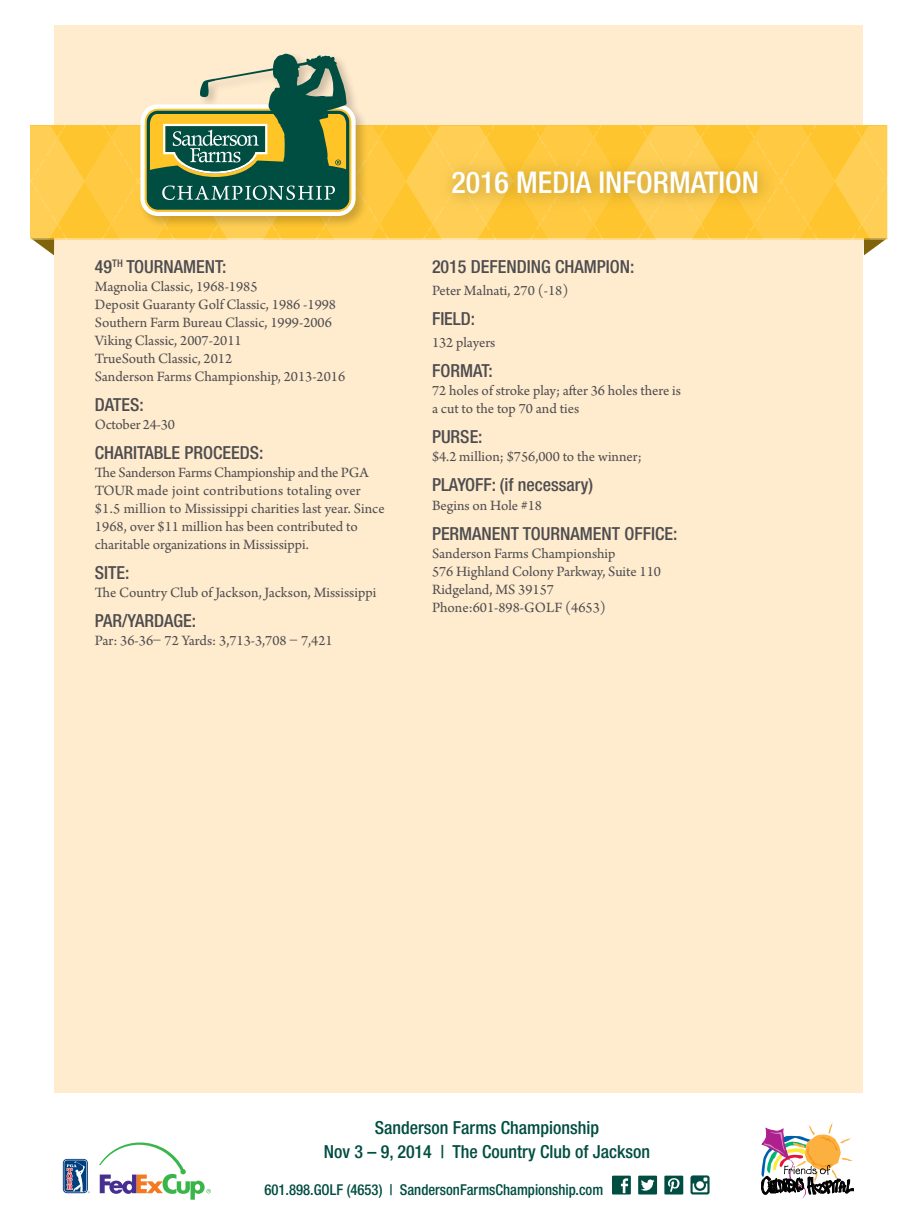
<style>
.page{position:relative;width:918px;height:1228px;background:#fff}
.page>*{position:absolute;margin:0;border:0;box-sizing:border-box;transform-origin:0 0}
.t1{font:500 condensed 30px "Helvetica Neue LT Std";color:#fff}
.t2{font:500 condensed 18px "Helvetica Neue LT Std";color:#4d4d4f}
.t3{font:500 condensed 18px "Helvetica Neue LT Std";color:#004d41}
.t4{font:15px/18px "Arno Pro";color:#4d4d4f}
.t5{font:500 condensed 15px "Helvetica Neue LT Std";color:#004d41}
.t6{font:15px "Arno Pro";letter-spacing:-.02em;color:#4d4d4f}
.s1{font-family:"Adobe Garamond Pro"}
</style>
<div class="page">
<div style="left:55px;top:25px;width:808px;height:1068px;background:#ffebce"></div>
<svg style="left:761px;top:1123px;width:92px;height:76px"></svg>
<svg style="left:63px;top:1159px;width:25px;height:34px"></svg>
<svg style="left:64px;top:1160px;width:22px;height:32px"></svg>
<svg style="left:67px;top:1161px;width:23px;height:32px"></svg>
<svg style="left:99px;top:1142px;width:112px;height:58px"></svg>
<svg style="left:664px;top:1176px;width:19px;height:18px"></svg>
<svg style="left:612px;top:1176px;width:19px;height:18px"></svg>
<svg style="left:690px;top:1175px;width:20px;height:19px"></svg>
<svg style="left:638px;top:1176px;width:19px;height:18px"></svg>
<svg style="left:31px;top:53px;width:856px;height:202px"></svg>
<p class="t2" style="left:95px;top:256px;width:133px">49<sup>TH</sup> TOURNAMENT:</p>
<p class="t4" style="left:95px;top:279px;width:164px">Magnolia Classic, 1968-1985</p>
<p class="t4" style="left:95px;top:297px;width:243px">Deposit Guaranty Golf Classic, 1986 -1998</p>
<p class="t4" style="left:95px;top:315px;width:239px">Southern Farm Bureau Classic, 1999-2006</p>
<p class="t4" style="left:95px;top:333px;width:148px">Viking Classic, 2007-2011</p>
<p class="t4" style="left:95px;top:351px;width:139px">TrueSouth Classic, 2012</p>
<p class="t4" style="left:95px;top:369px;width:252px">Sanderson Farms Championship, 2013-2016</p>
<p class="t2" style="left:95px;top:394px;width:51px">DATES:</p>
<p class="t6" style="left:95px;top:416px;width:81px">October 24-30</p>
<p class="t2" style="left:95px;top:442px;width:170px">CHARITABLE PROCEEDS:</p>
<p class="t4" style="left:95px;top:465px;width:291px">The Sanderson Farms Championship and the PGA TOUR made joint contributions totaling over $1.5 million to Mississippi charities last year. Since 1968, over $11 million has been contributed to charitable organizations in Mississippi.</p>
<p class="t2" style="left:95px;top:562px;width:36px">SITE:</p>
<p class="t4" style="left:95px;top:585px;width:283px">The Country Club of Jackson, Jackson, Mississippi</p>
<p class="t2" style="left:95px;top:610px;width:103px">PAR/YARDAGE:</p>
<p class="t4" style="left:95px;top:633px;width:239px">Par: 36-36<span class="s1">–</span> 72 Yards: 3,713-3,708 <span class="s1">–</span> 7,421</p>
<p class="t1" style="left:451px;top:165px;width:309px">2016 MEDIA INFORMATION</p>
<p class="t2" style="left:432px;top:256px;width:204px">2015 DEFENDING CHAMPION:</p>
<p class="t4" style="left:432px;top:282px;width:138px">Peter Malnati, 270 (-18)</p>
<p class="t2" style="left:432px;top:308px;width:45px">FIELD:</p>
<p class="t4" style="left:432px;top:334px;width:65px">132 players</p>
<p class="t2" style="left:432px;top:359px;width:62px">FORMAT:</p>
<p class="t4" style="left:432px;top:382px;width:251px">72 holes of stroke play; after 36 holes there is a cut to the top 70 and ties</p>
<p class="t2" style="left:432px;top:425px;width:52px">PURSE:</p>
<p class="t4" style="left:432px;top:448px;width:211px">$4.2 million; $756,000 to the winner;</p>
<p class="t2" style="left:432px;top:473px;width:163px">PLAYOFF: (if necessary)</p>
<p class="t4" style="left:432px;top:498px;width:112px">Begins on Hole #18</p>
<p class="t2" style="left:432px;top:523px;width:247px">PERMANENT TOURNAMENT OFFICE:</p>
<p class="t4" style="left:432px;top:546px;width:185px">Sanderson Farms Championship</p>
<p class="t4" style="left:432px;top:564px;width:231px">576 Highland Colony Parkway, Suite 110<br>Ridgeland, MS 39157</p>
<p class="t4" style="left:432px;top:600px;width:175px">Phone:601-898-GOLF (4653)</p>
<p class="t3" style="left:375px;top:1117px;width:226px">Sanderson Farms Championship</p>
<p class="t3" style="left:324px;top:1141px;width:328px">Nov 3 – 9, 2014 | The Country Club of Jackson</p>
<p class="t5" style="left:264px;top:1180px;width:340px">601.898.GOLF (4653) | SandersonFarmsChampionship.com</p>
</div>
